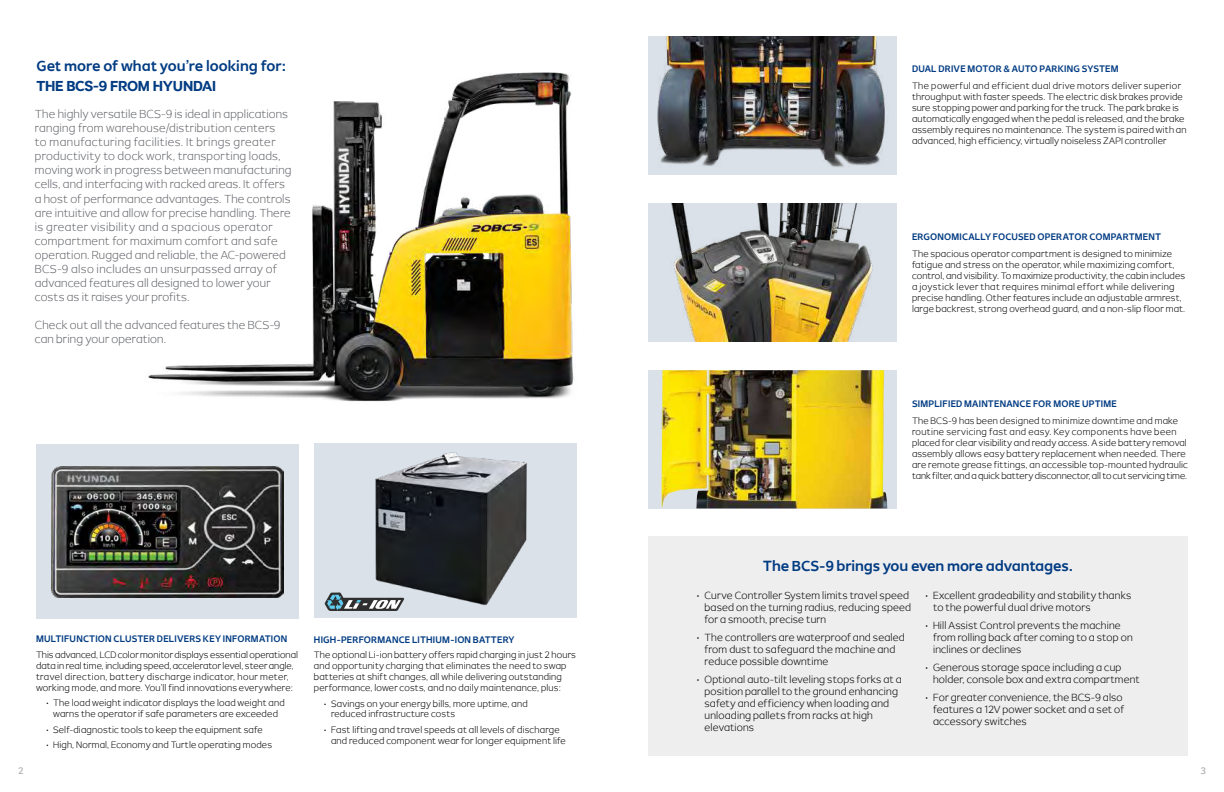
<style>
.page{position:relative;width:1224px;height:792px;background:#fff}
.page>*{position:absolute;margin:0;border:0;box-sizing:border-box;transform-origin:0 0}
.t1{font:700 14px "Pyeong Chang 2018";letter-spacing:-.015em;color:#013b82}
.t2{font:700 14px "HD Hyundai Logo OTF";letter-spacing:-.015em;color:#013b82}
.t3{font:100 11.2px/14px "Pyeong Chang 2018";letter-spacing:.01em;color:#63656a}
.t4{font:100 10px/12px "Pyeong Chang 2018";letter-spacing:.01em;color:#000}
.t5{font:100 9px/11px "Pyeong Chang 2018";letter-spacing:.015em;color:#000}
.t6{font:700 9px "Pyeong Chang 2018";letter-spacing:.025em;color:#013b82}
.t7{font:9px "Pyeong Chang 2018";color:#adaeb1}
</style>
<div class="page">
<img style="left:148px;top:72px;width:426px;height:330px">
<div style="left:36px;top:445px;width:263px;height:174px;background:#dae1e8"></div>
<img style="left:51px;top:467px;width:233px;height:130px">
<div style="left:314px;top:444px;width:263px;height:174px;background:#dae1e8"></div>
<img style="left:375px;top:452px;width:152px;height:154px">
<div style="left:648px;top:536px;width:540px;height:220px;background:#efeeef"></div>
<img style="left:648px;top:36px;width:248px;height:138px">
<div style="left:648px;top:203px;width:248px;height:138px;background:#dae1e8"></div>
<img style="left:671px;top:203px;width:202px;height:138px">
<div style="left:648px;top:370px;width:248px;height:138px;background:#dae1e8"></div>
<img style="left:661px;top:370px;width:226px;height:138px">
<svg style="left:325px;top:593px;width:79px;height:18px"></svg>
<h1 class="t1" style="left:37px;top:58px;width:251px">Get more of what you’re looking for:</h1>
<h1 class="t2" style="left:37px;top:80px;width:181px">THE BCS-9 FROM HYUNDAI</h1>
<p class="t3" style="left:35px;top:108px;width:258px">The highly versatile BCS-9 is ideal in applications ranging from warehouse/distribution centers<br>to manufacturing facilities. It brings greater productivity to dock work, transporting loads, moving work in progress between manufacturing cells, and interfacing with racked areas. It offers a host of performance advantages. The controls are intuitive and allow for precise handling. There is greater visibility and a spacious operator compartment for maximum comfort and safe operation. Rugged and reliable, the AC-powered BCS-9 also includes an unsurpassed array of advanced features all designed to lower your costs as it raises your profits.</p>
<p class="t3" style="left:35px;top:318px;width:247px">Check out all the advanced features the BCS-9 can bring your operation.</p>
<p class="t6" style="left:36px;top:634px;width:253px">MULTIFUNCTION CLUSTER DELIVERS KEY INFORMATION</p>
<p class="t5" style="left:36px;top:650px;width:264px">This advanced, LCD color monitor displays essential operational data in real time, including speed, accelerator level, steer angle, travel direction, battery discharge indicator, hour meter, working mode, and more. You’ll find innovations everywhere:</p>
<p class="t5" style="left:45px;top:698px;width:241px;text-align:center">• The load weight indicator displays the load weight and warns the operator if safe parameters are exceeded</p>
<p class="t5" style="left:45px;top:725px;width:219px">• Self-diagnostic tools to keep the equipment safe</p>
<p class="t5" style="left:45px;top:740px;width:229px">• High, Normal, Economy and Turtle operating modes</p>
<p class="t6" style="left:314px;top:634px;width:202px">HIGH-PERFORMANCE LITHIUM-ION BATTERY</p>
<p class="t5" style="left:314px;top:650px;width:264px">The optional Li-ion battery offers rapid charging in just 2 hours and opportunity charging that eliminates the need to swap batteries at shift changes, all while delivering outstanding performance, lower costs, and no daily maintenance, plus:</p>
<p class="t5" style="left:331px;top:698px;width:198px;text-indent:-8px">• Savings on your energy bills, more uptime, and reduced infrastructure costs</p>
<p class="t5" style="left:331px;top:725px;width:236px;text-indent:-8px">• Fast lifting and travel speeds at all levels of discharge and reduced component wear for longer equipment life</p>
<p class="t6" style="left:912px;top:64px;width:208px">DUAL DRIVE MOTOR &amp; AUTO PARKING SYSTEM</p>
<p class="t5" style="left:912px;top:81px;width:276px">The powerful and efficient dual drive motors deliver superior throughput with faster speeds. The electric disk brakes provide sure stopping power and parking for the truck. The park brake is automatically engaged when the pedal is released, and the brake assembly requires no maintenance. The system is paired with an advanced, high efficiency, virtually noiseless ZAPI controller</p>
<p class="t6" style="left:912px;top:231px;width:251px">ERGONOMICALLY FOCUSED OPERATOR COMPARTMENT</p>
<p class="t5" style="left:912px;top:248px;width:275px">The spacious operator compartment is designed to minimize fatigue and stress on the operator, while maximizing comfort, control, and visibility. To maximize productivity, the cabin includes a joystick lever that requires minimal effort while delivering precise handling. Other features include an adjustable armrest, large backrest, strong overhead guard, and a non-slip floor mat.</p>
<p class="t6" style="left:912px;top:398px;width:207px">SIMPLIFIED MAINTENANCE FOR MORE UPTIME</p>
<p class="t5" style="left:912px;top:415px;width:277px">The BCS-9 has been designed to minimize downtime and make routine servicing fast and easy. Key components have been placed for clear visibility and ready access. A side battery removal assembly allows easy battery replacement when needed. There are remote grease fittings, an accessible top-mounted hydraulic tank filter, and a quick battery disconnector, all to cut servicing time.</p>
<h1 class="t1" style="left:763px;top:558px;width:312px">The BCS-9 brings you even more advantages.</h1>
<p class="t4" style="left:705px;top:590px;width:208px;text-indent:-9px">• Curve Controller System limits travel speed based on the turning radius, reducing speed for a smooth, precise turn</p>
<p class="t4" style="left:705px;top:632px;width:202px;text-indent:-9px">• The controllers are waterproof and sealed from dust to safeguard the machine and reduce possible downtime</p>
<p class="t4" style="left:705px;top:674px;width:199px;text-indent:-9px">• Optional auto-tilt leveling stops forks at a position parallel to the ground enhancing safety and efficiency when loading and unloading pallets from racks at high elevations</p>
<p class="t4" style="left:933px;top:590px;width:200px;text-indent:-9px">• Excellent gradeability and stability thanks to the powerful dual drive motors</p>
<p class="t4" style="left:933px;top:620px;width:201px;text-indent:-9px">• Hill Assist Control prevents the machine from rolling back after coming to a stop on inclines or declines</p>
<p class="t4" style="left:933px;top:662px;width:208px;text-indent:-9px">• Generous storage space including a cup holder, console box and extra compartment</p>
<p class="t4" style="left:933px;top:692px;width:193px;text-indent:-9px">• For greater convenience, the BCS-9 also features a 12V power socket and a set of accessory switches</p>
<p class="t7" style="left:18px;top:766px;width:7px">2</p>
<p class="t7" style="left:1200px;top:766px;width:7px">3</p>
</div>
